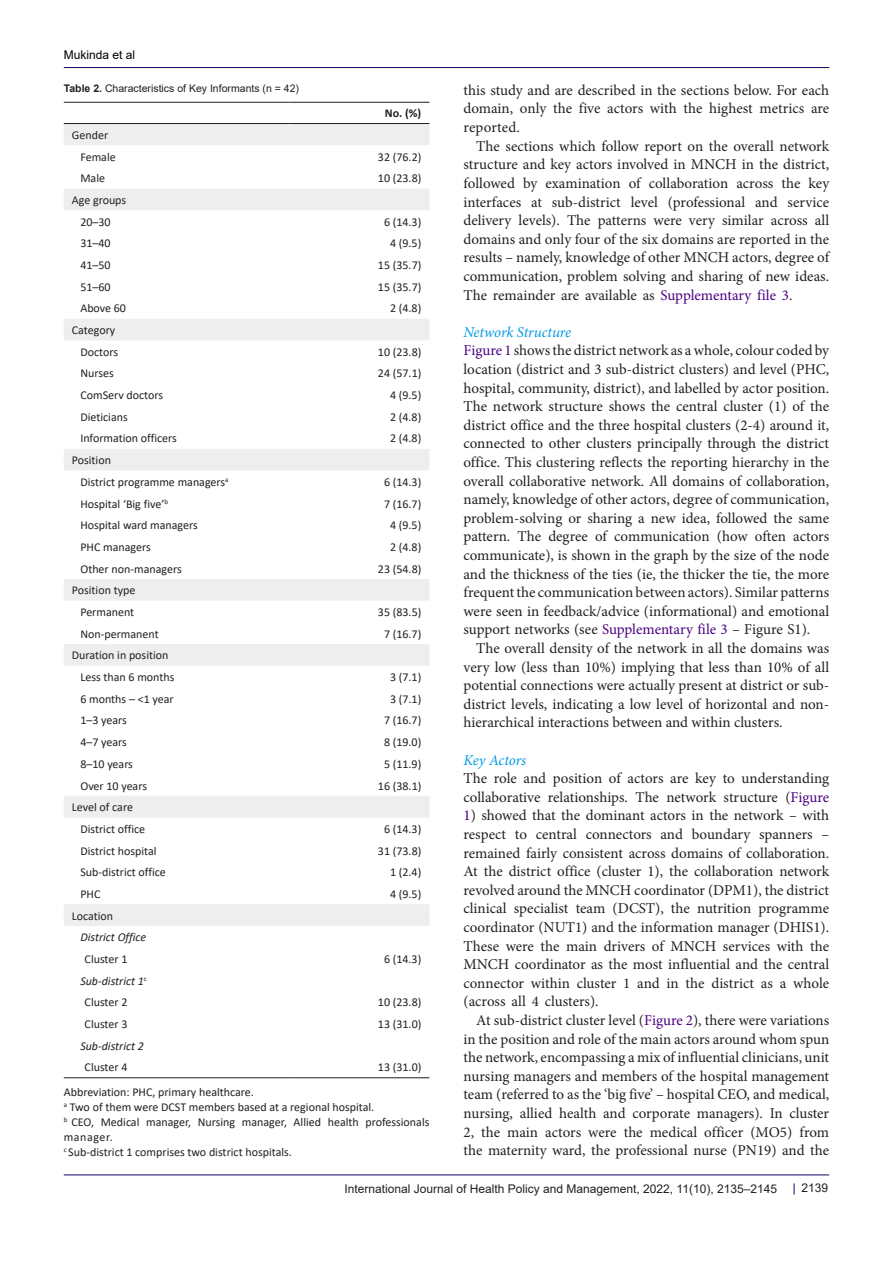
<style>
.page{position:relative;width:893px;height:1263px;background:#fff}
.page>*{position:absolute;margin:0;border:0;box-sizing:border-box;transform-origin:0 0}
.Paragraph{font:15px/18.6px "Minion Pro";color:#231f20;text-align:justify}
.Paragraph-2{font:italic 15px "Minion Pro";letter-spacing:-.01em;color:#0099e5}
.t1{font:12px/15px "Calibri";color:#231f20}
.t2{font:12px "Arial";color:#231f20}
.t3{font:italic 12px "Calibri";color:#231f20}
.t4{font:12px "Arial";color:#000001}
.t5{font:700 12px "Calibri";color:#231f20}
.t6{font:10.5px "Arial";color:#231f20}
.s1{font-weight:700}
.s2{color:#4b0082}
</style>
<div class="page">
<hr style="left:64px;top:67px;width:765px;height:1px;background:#190066">
<hr style="left:64px;top:1175px;width:765px;height:1px;background:#190066">
<svg style="left:64px;top:124px;width:365px;height:802px"></svg>
<hr style="left:64px;top:102px;width:226px;height:1px;background:#231f20">
<hr style="left:290px;top:102px;width:139px;height:1px;background:#231f20">
<hr style="left:64px;top:123px;width:226px;height:1px;background:#231f20">
<hr style="left:290px;top:123px;width:139px;height:1px;background:#231f20">
<hr style="left:64px;top:1077px;width:226px;height:1px;background:#231f20">
<hr style="left:290px;top:1077px;width:139px;height:1px;background:#231f20">
<p class="t4" style="left:64px;top:46px;width:73px">Mukinda et al</p>
<p class="t6" style="left:64px;top:81px;width:237px"><span class="s1">Table 2.</span> Characteristics of Key Informants (n = 42)</p>
<p class="t5" style="left:385px;top:105px;width:38px">No. (%)</p>
<p class="t1" style="left:72px;top:127px;width:38px">Gender</p>
<p class="t1" style="left:80px;top:149px;width:37px">Female</p>
<p class="t1" style="left:378px;top:149px;width:45px">32 (76.2)</p>
<p class="t1" style="left:80px;top:170px;width:26px">Male</p>
<p class="t1" style="left:378px;top:170px;width:45px">10 (23.8)</p>
<p class="t1" style="left:72px;top:192px;width:56px">Age groups</p>
<p class="t1" style="left:80px;top:214px;width:32px">20–30</p>
<p class="t1" style="left:384px;top:214px;width:39px">6 (14.3)</p>
<p class="t1" style="left:80px;top:235px;width:32px">31–40</p>
<p class="t1" style="left:390px;top:235px;width:33px">4 (9.5)</p>
<p class="t1" style="left:80px;top:257px;width:32px">41–50</p>
<p class="t1" style="left:378px;top:257px;width:45px">15 (35.7)</p>
<p class="t1" style="left:80px;top:279px;width:32px">51–60</p>
<p class="t1" style="left:378px;top:279px;width:45px">15 (35.7)</p>
<p class="t1" style="left:80px;top:301px;width:47px">Above 60</p>
<p class="t1" style="left:390px;top:301px;width:33px">2 (4.8)</p>
<p class="t1" style="left:72px;top:322px;width:45px">Category</p>
<p class="t1" style="left:80px;top:344px;width:39px">Doctors</p>
<p class="t1" style="left:378px;top:344px;width:45px">10 (23.8)</p>
<p class="t1" style="left:80px;top:366px;width:35px">Nurses</p>
<p class="t1" style="left:378px;top:366px;width:45px">24 (57.1)</p>
<p class="t1" style="left:80px;top:387px;width:84px">ComServ doctors</p>
<p class="t1" style="left:390px;top:387px;width:33px">4 (9.5)</p>
<p class="t1" style="left:80px;top:409px;width:49px">Dieticians</p>
<p class="t1" style="left:390px;top:409px;width:33px">2 (4.8)</p>
<p class="t1" style="left:80px;top:431px;width:98px">Information officers</p>
<p class="t1" style="left:390px;top:431px;width:33px">2 (4.8)</p>
<p class="t1" style="left:72px;top:452px;width:41px">Position</p>
<p class="t1" style="left:80px;top:474px;width:150px">District programme managers<sup>a</sup></p>
<p class="t1" style="left:384px;top:474px;width:39px">6 (14.3)</p>
<p class="t1" style="left:80px;top:496px;width:89px">Hospital ‘Big five’<sup>b</sup></p>
<p class="t1" style="left:384px;top:496px;width:39px">7 (16.7)</p>
<p class="t1" style="left:80px;top:517px;width:119px">Hospital ward managers</p>
<p class="t1" style="left:390px;top:517px;width:33px">4 (9.5)</p>
<p class="t1" style="left:80px;top:539px;width:72px">PHC managers</p>
<p class="t1" style="left:390px;top:539px;width:33px">2 (4.8)</p>
<p class="t1" style="left:80px;top:561px;width:103px">Other non-managers</p>
<p class="t1" style="left:378px;top:561px;width:45px">23 (54.8)</p>
<p class="t1" style="left:72px;top:582px;width:65px">Position type</p>
<p class="t1" style="left:80px;top:604px;width:55px">Permanent</p>
<p class="t1" style="left:378px;top:604px;width:45px">35 (83.5)</p>
<p class="t1" style="left:80px;top:626px;width:80px">Non-permanent</p>
<p class="t1" style="left:384px;top:626px;width:39px">7 (16.7)</p>
<p class="t1" style="left:72px;top:648px;width:98px">Duration in position</p>
<p class="t1" style="left:80px;top:669px;width:96px">Less than 6 months</p>
<p class="t1" style="left:390px;top:669px;width:33px">3 (7.1)</p>
<p class="t1" style="left:80px;top:691px;width:95px">6 months – &lt;1 year</p>
<p class="t1" style="left:390px;top:691px;width:33px">3 (7.1)</p>
<p class="t1" style="left:80px;top:713px;width:48px">1–3 years</p>
<p class="t1" style="left:384px;top:713px;width:39px">7 (16.7)</p>
<p class="t1" style="left:80px;top:734px;width:48px">4–7 years</p>
<p class="t1" style="left:384px;top:734px;width:39px">8 (19.0)</p>
<p class="t1" style="left:80px;top:756px;width:54px">8–10 years</p>
<p class="t1" style="left:384px;top:756px;width:39px">5 (11.9)</p>
<p class="t1" style="left:80px;top:778px;width:68px">Over 10 years</p>
<p class="t1" style="left:378px;top:778px;width:45px">16 (38.1)</p>
<p class="t1" style="left:72px;top:799px;width:63px">Level of care</p>
<p class="t1" style="left:80px;top:821px;width:66px">District office</p>
<p class="t1" style="left:384px;top:821px;width:39px">6 (14.3)</p>
<p class="t1" style="left:80px;top:843px;width:78px">District hospital</p>
<p class="t1" style="left:378px;top:843px;width:45px">31 (73.8)</p>
<p class="t1" style="left:80px;top:864px;width:87px">Sub-district office</p>
<p class="t1" style="left:390px;top:864px;width:33px">1 (2.4)</p>
<p class="t1" style="left:80px;top:886px;width:22px">PHC</p>
<p class="t1" style="left:390px;top:886px;width:33px">4 (9.5)</p>
<p class="t1" style="left:72px;top:908px;width:43px">Location</p>
<p class="t3" style="left:80px;top:929px;width:67px">District Office</p>
<p class="t1" style="left:85px;top:951px;width:44px">Cluster 1</p>
<p class="t1" style="left:384px;top:951px;width:39px">6 (14.3)</p>
<p class="t3" style="left:80px;top:972px;width:68px">Sub-district 1<sup>c</sup></p>
<p class="t1" style="left:85px;top:994px;width:44px">Cluster 2</p>
<p class="t1" style="left:378px;top:994px;width:45px">10 (23.8)</p>
<p class="t1" style="left:85px;top:1016px;width:44px">Cluster 3</p>
<p class="t1" style="left:378px;top:1016px;width:45px">13 (31.0)</p>
<p class="t3" style="left:80px;top:1037px;width:65px">Sub-district 2</p>
<p class="t1" style="left:85px;top:1059px;width:44px">Cluster 4</p>
<p class="t1" style="left:378px;top:1059px;width:45px">13 (31.0)</p>
<p class="t1" style="left:64px;top:1084px;width:192px">Abbreviation: PHC, primary healthcare.</p>
<p class="t1" style="left:64px;top:1099px;width:312px"><sup>a</sup> Two of them were DCST members based at a regional hospital.</p>
<p class="t1" style="left:64px;top:1114px;width:367px"><sup>b</sup> CEO, Medical manager, Nursing manager, Allied health professionals manager.</p>
<p class="t1" style="left:64px;top:1144px;width:230px"><sup>c</sup> Sub-district 1 comprises two district hospitals.</p>
<p class="Paragraph" style="left:463px;top:81px;width:367px">this study and are described in the sections below. For each domain, only the five actors with the highest metrics are reported.</p>
<p class="Paragraph" style="left:463px;top:137px;width:367px;text-indent:13px">The sections which follow report on the overall network structure and key actors involved in MNCH in the district, followed by examination of collaboration across the key interfaces at sub-district level (professional and service delivery levels). The patterns were very similar across all domains and only four of the six domains are reported in the results – namely, knowledge of other MNCH actors, degree of communication, problem solving and sharing of new ideas.<br>The remainder are available as <span class="s2">Supplementary file 3</span>.</p>
<p class="Paragraph-2" style="left:463px;top:322px;width:109px">Network Structure</p>
<p class="Paragraph" style="left:463px;top:341px;width:367px"><span class="s2">Figure 1</span> shows the district network as a whole, colour coded by location (district and 3 sub-district clusters) and level (PHC, hospital, community, district), and labelled by actor position.<br>The network structure shows the central cluster (1) of the district office and the three hospital clusters (2-4) around it, connected to other clusters principally through the district office. This clustering reflects the reporting hierarchy in the overall collaborative network. All domains of collaboration, namely, knowledge of other actors, degree of communication, problem-solving or sharing a new idea, followed the same pattern. The degree of communication (how often actors communicate), is shown in the graph by the size of the node and the thickness of the ties (ie, the thicker the tie, the more frequent the communication between actors). Similar patterns were seen in feedback/advice (informational) and emotional support networks (see <span class="s2">Supplementary file 3</span> – Figure S1).</p>
<p class="Paragraph" style="left:463px;top:639px;width:367px;text-indent:13px">The overall density of the network in all the domains was very low (less than 10%) implying that less than 10% of all potential connections were actually present at district or sub&shy;district levels, indicating a low level of horizontal and non&shy;hierarchical interactions between and within clusters.</p>
<p class="Paragraph-2" style="left:463px;top:749px;width:64px">Key Actors</p>
<p class="Paragraph" style="left:463px;top:769px;width:367px">The role and position of actors are key to understanding collaborative relationships. The network structure (<span class="s2">Figure</span></p>
<p class="Paragraph" style="left:463px;top:806px;width:367px"><span class="s2">1</span>) showed that the dominant actors in the network – with respect to central connectors and boundary spanners – remained fairly consistent across domains of collaboration.<br>At the district office (cluster 1), the collaboration network revolved around the MNCH coordinator (DPM1), the district clinical specialist team (DCST), the nutrition programme coordinator (NUT1) and the information manager (DHIS1).<br>These were the main drivers of MNCH services with the MNCH coordinator as the most influential and the central connector within cluster 1 and in the district as a whole (across all 4 clusters).</p>
<p class="Paragraph" style="left:463px;top:1011px;width:367px;text-indent:13px">At sub-district cluster level (<span class="s2">Figure 2</span>), there were variations in the position and role of the main actors around whom spun the network, encompassing a mix of influential clinicians, unit nursing managers and members of the hospital management team (referred to as the ‘big five’ – hospital CEO, and medical, nursing, allied health and corporate managers). In cluster 2, the main actors were the medical officer (MO5) from the maternity ward, the professional nurse (PN19) and the</p>
<p class="t2" style="left:344px;top:1180px;width:434px">International Journal of Health Policy and Management, 2022, 11(10), 2135–2145</p>
<p class="t2" style="left:801px;top:1180px;width:28px">2139</p>
</div>
